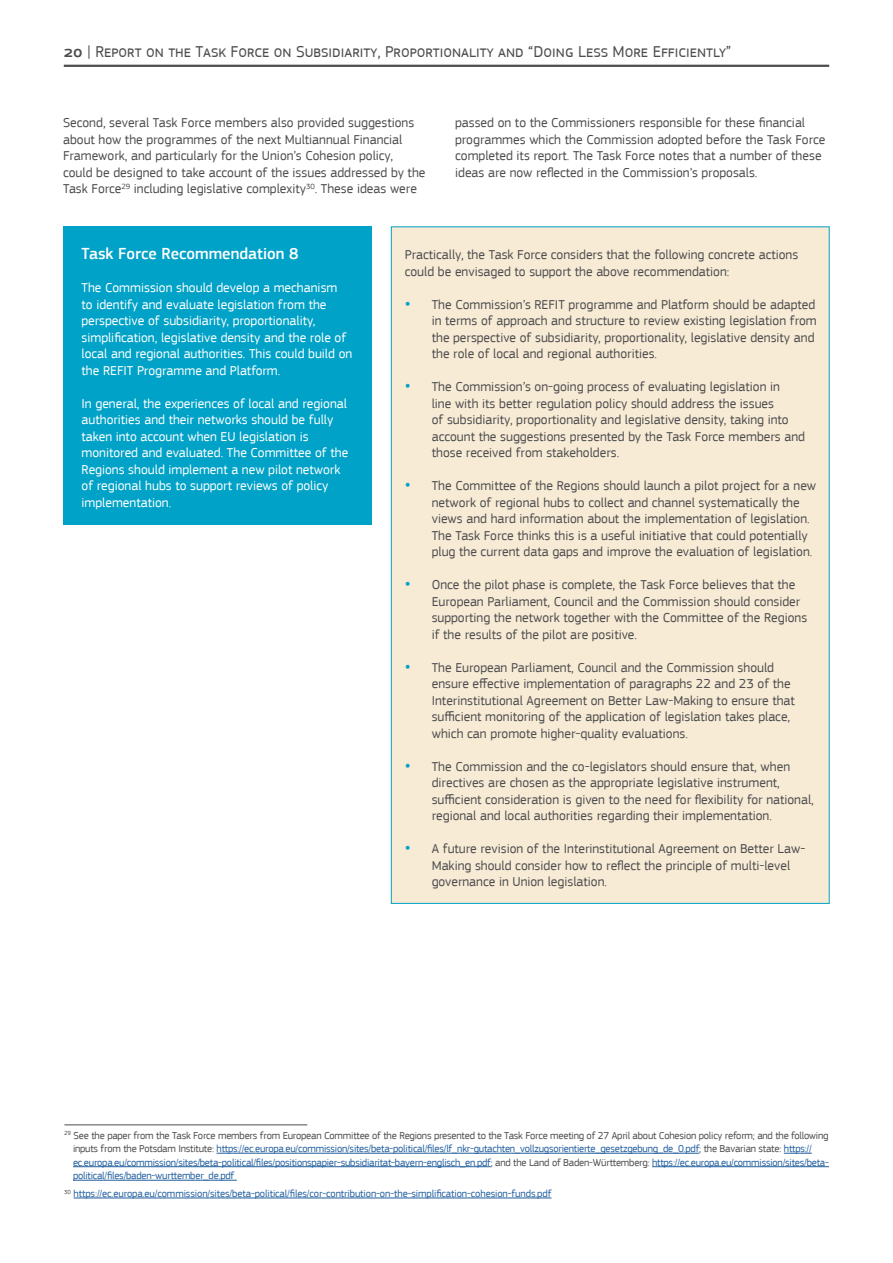
<style>
.page{position:relative;width:893px;height:1263px;background:#fff}
.page>*{position:absolute;margin:0;border:0;box-sizing:border-box;transform-origin:0 0}
.t1{font:16.5px "EC Square Sans Pro";color:#4d4d4f}
.t2{font:500 16.5px "EC Square Sans Pro";color:#fff}
.t3{font:13.5px/16.5px "EC Square Sans Pro";color:#4d4d4f}
.t4{font:13.5px/16.5px "EC Square Sans Pro";color:#fff}
.t5{font:10.5px/13.5px "EC Square Sans Pro";letter-spacing:-.02em;color:#215e9e}
.s1{font-weight:500}
.s2{font-size:21px;color:#00a2c7}
.s3{color:#4d4d4f}
</style>
<div class="page">
<hr style="left:64px;top:65px;width:765px;height:2px;background:#4d4d4f">
<div style="left:64px;top:226px;width:308px;height:298px;background:#00a2c7"></div>
<div style="left:391px;top:226px;width:439px;height:678px;background:#f8ebd5;border:1px solid #00a2c7"></div>
<hr style="left:217px;top:1153px;width:482px;height:1px;background:#215e9e">
<svg style="left:784px;top:1153px;width:28px;height:1px"></svg>
<hr style="left:73px;top:1166px;width:418px;height:1px;background:#215e9e">
<hr style="left:652px;top:1166px;width:177px;height:1px;background:#215e9e">
<hr style="left:73px;top:1180px;width:164px;height:1px;background:#215e9e">
<hr style="left:74px;top:1198px;width:477px;height:1px;background:#215e9e">
<hr style="left:64px;top:1124px;width:243px;height:1px;background:#4d4d4f">
<p class="t1" style="left:64px;top:42px;width:669px"><span class="s1">20</span> | Report on the Task Force on Subsidiarity, Proportionality and “Doing Less More Efficiently”</p>
<p class="t3" style="left:63px;top:114px;width:364px">Second, several Task Force members also provided suggestions about how the programmes of the next Multiannual Financial Framework, and particularly for the Union’s Cohesion policy, could be designed to take account of the issues addressed by the Task Force<sup>29</sup> including legislative complexity<sup>30</sup>. These ideas were</p>
<p class="t3" style="left:455px;top:114px;width:372px">passed on to the Commissioners responsible for these financial programmes which the Commission adopted before the Task Force completed its report. The Task Force notes that a number of these ideas are now reflected in the Commission’s proposals.</p>
<p class="t2" style="left:82px;top:244px;width:218px">Task Force Recommendation 8</p>
<p class="t4" style="left:82px;top:279px;width:272px">The Commission should develop a mechanism<br>to identify and evaluate legislation from the perspective of subsidiarity, proportionality, simplification, legislative density and the role of local and regional authorities. This could build on the REFIT Programme and Platform.</p>
<p class="t4" style="left:82px;top:395px;width:268px">In general, the experiences of local and regional authorities and their networks should be fully taken into account when EU legislation is monitored and evaluated. The Committee of the Regions should implement a new pilot network of regional hubs to support reviews of policy implementation.</p>
<p class="t3" style="left:405px;top:246px;width:395px">Practically, the Task Force considers that the following concrete actions could be envisaged to support the above recommendation:</p>
<p class="t3" style="left:432px;top:296px;width:387px;text-indent:-27px"><span class="s2">•</span> The Commission’s REFIT programme and Platform should be adapted in terms of approach and structure to review existing legislation from the perspective of subsidiarity, proportionality, legislative density and the role of local and regional authorities.</p>
<p class="t3" style="left:432px;top:378px;width:375px;text-indent:-27px"><span class="s2">•</span> The Commission’s on-going process of evaluating legislation in<br>line with its better regulation policy should address the issues<br>of subsidiarity, proportionality and legislative density, taking into account the suggestions presented by the Task Force members and those received from stakeholders.</p>
<p class="t3" style="left:432px;top:477px;width:386px;text-indent:-27px"><span class="s2">•</span> The Committee of the Regions should launch a pilot project for a new network of regional hubs to collect and channel systematically the views and hard information about the implementation of legislation.<br>The Task Force thinks this is a useful initiative that could potentially plug the current data gaps and improve the evaluation of legislation.</p>
<p class="t3" style="left:432px;top:576px;width:377px;text-indent:-27px"><span class="s2">•</span> Once the pilot phase is complete, the Task Force believes that the European Parliament, Council and the Commission should consider supporting the network together with the Committee of the Regions if the results of the pilot are positive.</p>
<p class="t3" style="left:432px;top:659px;width:365px;text-indent:-27px"><span class="s2">•</span> The European Parliament, Council and the Commission should ensure effective implementation of paragraphs 22 and 23 of the Interinstitutional Agreement on Better Law-Making to ensure that sufficient monitoring of the application of legislation takes place, which can promote higher-quality evaluations.</p>
<p class="t3" style="left:432px;top:758px;width:384px;text-indent:-27px"><span class="s2">•</span> The Commission and the co-legislators should ensure that, when directives are chosen as the appropriate legislative instrument, sufficient consideration is given to the need for flexibility for national, regional and local authorities regarding their implementation.</p>
<p class="t3" style="left:432px;top:840px;width:375px;text-indent:-27px"><span class="s2">•</span> A future revision of the Interinstitutional Agreement on Better Law-<br>Making should consider how to reflect the principle of multi-level governance in Union legislation.</p>
<p class="t5" style="left:73px;top:1129px;width:757px;text-indent:-9px"><sup>29</sup> <span class="s3">See the paper from the Task Force members from European Committee of the Regions presented to the Task Force meeting of 27 April about Cohesion policy reform; and the following inputs from the Potsdam Institute:</span> https://ec.europa.eu/commission/sites/beta-political/files/lf_nkr-gutachten_vollzugsorientierte_gesetzgebung_de_0.pdf<span class="s3">; the Bavarian state:</span> https:// ec.europa.eu/commission/sites/beta-political/files/positionspapier-subsidiaritat-bayern-englisch_en.pdf<span class="s3">; and the Land of Baden-Württemberg:</span> https://ec.europa.eu/commission/sites/beta&shy;political/files/baden-wurttember_de.pdf</p>
<p class="t5" style="left:64px;top:1187px;width:489px"><sup>30</sup> https://ec.europa.eu/commission/sites/beta-political/files/cor-contribution-on-the-simplification-cohesion-funds.pdf</p>
</div>
